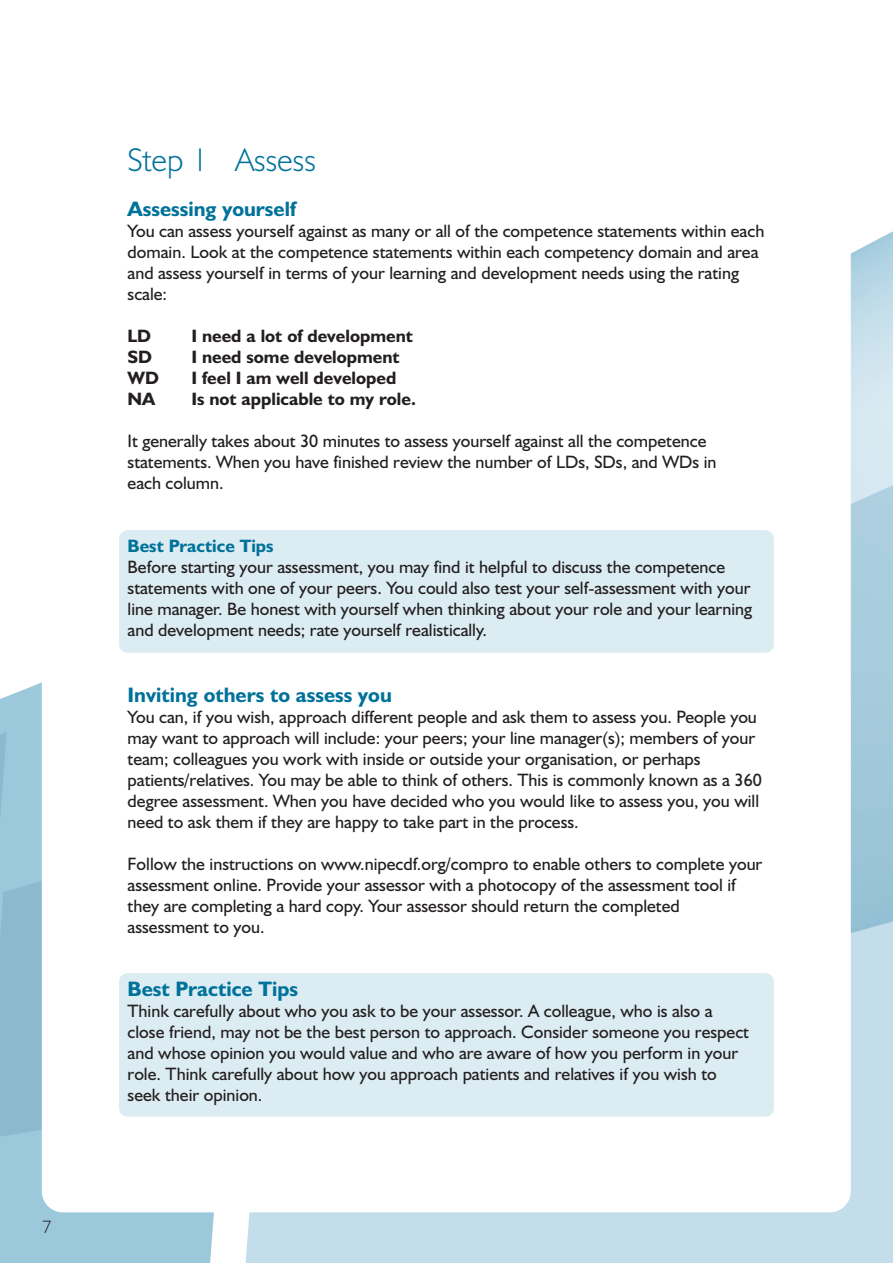
<style>
.page{position:relative;width:893px;height:1263px;background:#fff}
.page>*{position:absolute;margin:0;border:0;box-sizing:border-box;transform-origin:0 0}
.t1{font:300 33px "Humanist 521 BT";color:#00729a}
.t2{font:700 21px "Humanist 521 BT";color:#00729a}
.t3{font:18px/21px "Humanist 521 BT";color:#231f20}
.t4{font:700 18px "Humanist 521 BT";color:#231f20}
.t5{font:700 18px "Humanist 521 BT";color:#00729a}
.t6{font:300 18px "Humanist 521 BT";color:#231f20}
</style>
<div class="page">
<img style="left:0;top:231px;width:893px;height:1032px">
<div style="left:119px;top:530px;width:655px;height:123px;background:#dcecf3;border-radius:9px"></div>
<div style="left:119px;top:973px;width:655px;height:144px;background:#dcecf3;border-radius:9px"></div>
<p class="t6" style="left:43px;top:1220px;width:11px">7</p>
<h1 class="t1" style="left:128px;top:149px;width:190px">Step 1 Assess</h1>
<p class="t2" style="left:128px;top:202px;width:170px">Assessing yourself</p>
<p class="t3" style="left:128px;top:223px;width:638px">You can assess yourself against as many or all of the competence statements within each domain. Look at the competence statements within each competency domain and area and assess yourself in terms of your learning and development needs using the rating scale:</p>
<p class="t4" style="left:128px;top:330px;width:25px">LD</p>
<p class="t4" style="left:191px;top:330px;width:223px">I need a lot of development</p>
<p class="t4" style="left:128px;top:351px;width:26px">SD</p>
<p class="t4" style="left:191px;top:351px;width:210px">I need some development</p>
<p class="t4" style="left:128px;top:372px;width:33px">WD</p>
<p class="t4" style="left:191px;top:372px;width:207px">I feel I am well developed</p>
<p class="t4" style="left:128px;top:393px;width:29px">NA</p>
<p class="t4" style="left:191px;top:393px;width:226px">Is not applicable to my role.</p>
<p class="t3" style="left:128px;top:433px;width:591px">It generally takes about 30 minutes to assess yourself against all the competence statements. When you have finished review the number of LDs, SDs, and WDs in each column.</p>
<p class="t5" style="left:128px;top:540px;width:148px">Best Practice Tips</p>
<p class="t3" style="left:128px;top:559px;width:626px">Before starting your assessment, you may find it helpful to discuss the competence statements with one of your peers. You could also test your self-assessment with your line manager. Be honest with yourself when thinking about your role and your learning and development needs; rate yourself realistically.</p>
<p class="t2" style="left:128px;top:688px;width:266px">Inviting others to assess you</p>
<p class="t3" style="left:128px;top:709px;width:636px">You can, if you wish, approach different people and ask them to assess you. People you may want to approach will include: your peers; your line manager(s); members of your team; colleagues you work with inside or outside your organisation, or perhaps patients/relatives. You may be able to think of others. This is commonly known as a 360 degree assessment. When you have decided who you would like to assess you, you will need to ask them if they are happy to take part in the process.</p>
<p class="t3" style="left:128px;top:856px;width:636px">Follow the instructions on www.nipecdf.org/compro to enable others to complete your assessment online. Provide your assessor with a photocopy of the assessment tool if they are completing a hard copy. Your assessor should return the completed assessment to you.</p>
<p class="t2" style="left:128px;top:982px;width:172px">Best Practice Tips</p>
<p class="t3" style="left:128px;top:1003px;width:623px">Think carefully about who you ask to be your assessor. A colleague, who is also a close friend, may not be the best person to approach. Consider someone you respect and whose opinion you would value and who are aware of how you perform in your role. Think carefully about how you approach patients and relatives if you wish to seek their opinion.</p>
</div>
